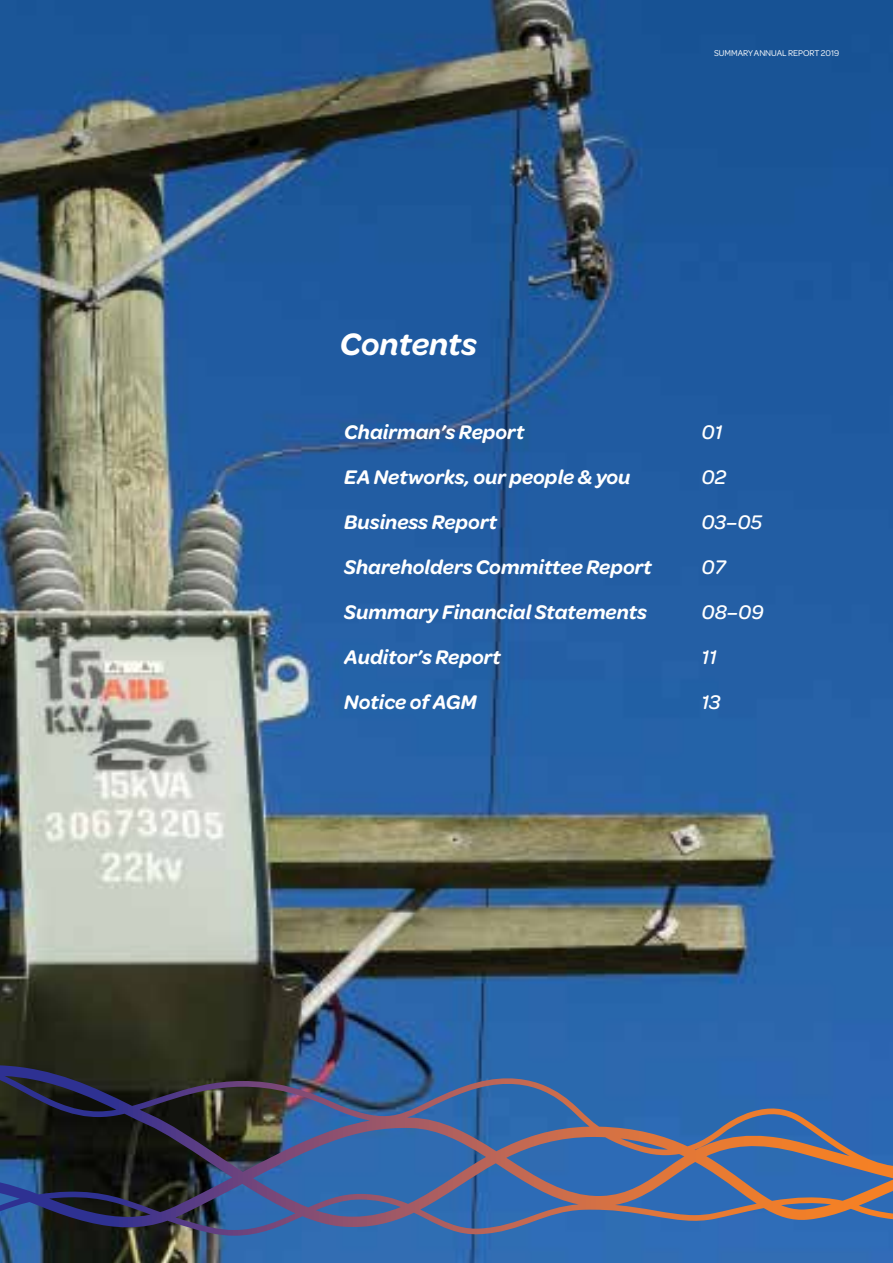
<style>
.page{position:relative;width:893px;height:1263px;background:#fff}
.page>*{position:absolute;margin:0;border:0;box-sizing:border-box;transform-origin:0 0}
.t1{font:italic 600 33px "Omnes";color:#fff}
.t2{font:italic 600 21px "Omnes";color:#fff}
.t3{font:italic 500 21px "Omnes";color:#fff}
.t4{font:9px "Omnes";color:#fff}
</style>
<div class="page">
<img style="left:0;top:0;width:893px;height:1263px">
<svg style="left:0;top:1064px;width:893px;height:172px;background:#40567e"></svg>
<h1 class="t1" style="left:340px;top:323px;width:138px">Contents</h1>
<p class="t4" style="left:714px;top:47px;width:127px">SUMMARY ANNUAL REPORT 2019</p>
<p class="t2" style="left:344px;top:418px;width:181px">Chairman’s Report</p>
<p class="t3" style="left:701px;top:418px;width:22px">01</p>
<p class="t2" style="left:344px;top:463px;width:288px">EA Networks, our people &amp; you</p>
<p class="t3" style="left:701px;top:463px;width:26px">02</p>
<p class="t2" style="left:344px;top:508px;width:154px">Business Report</p>
<p class="t3" style="left:701px;top:508px;width:62px">03–05</p>
<p class="t2" style="left:344px;top:553px;width:309px">Shareholders Committee Report</p>
<p class="t3" style="left:701px;top:553px;width:26px">07</p>
<p class="t2" style="left:344px;top:598px;width:304px">Summary Financial Statements</p>
<p class="t3" style="left:701px;top:598px;width:64px">08–09</p>
<p class="t2" style="left:344px;top:643px;width:158px">Auditor’s Report</p>
<p class="t3" style="left:701px;top:643px;width:17px">11</p>
<p class="t2" style="left:344px;top:688px;width:134px">Notice of AGM</p>
<p class="t3" style="left:701px;top:688px;width:21px">13</p>
</div>
